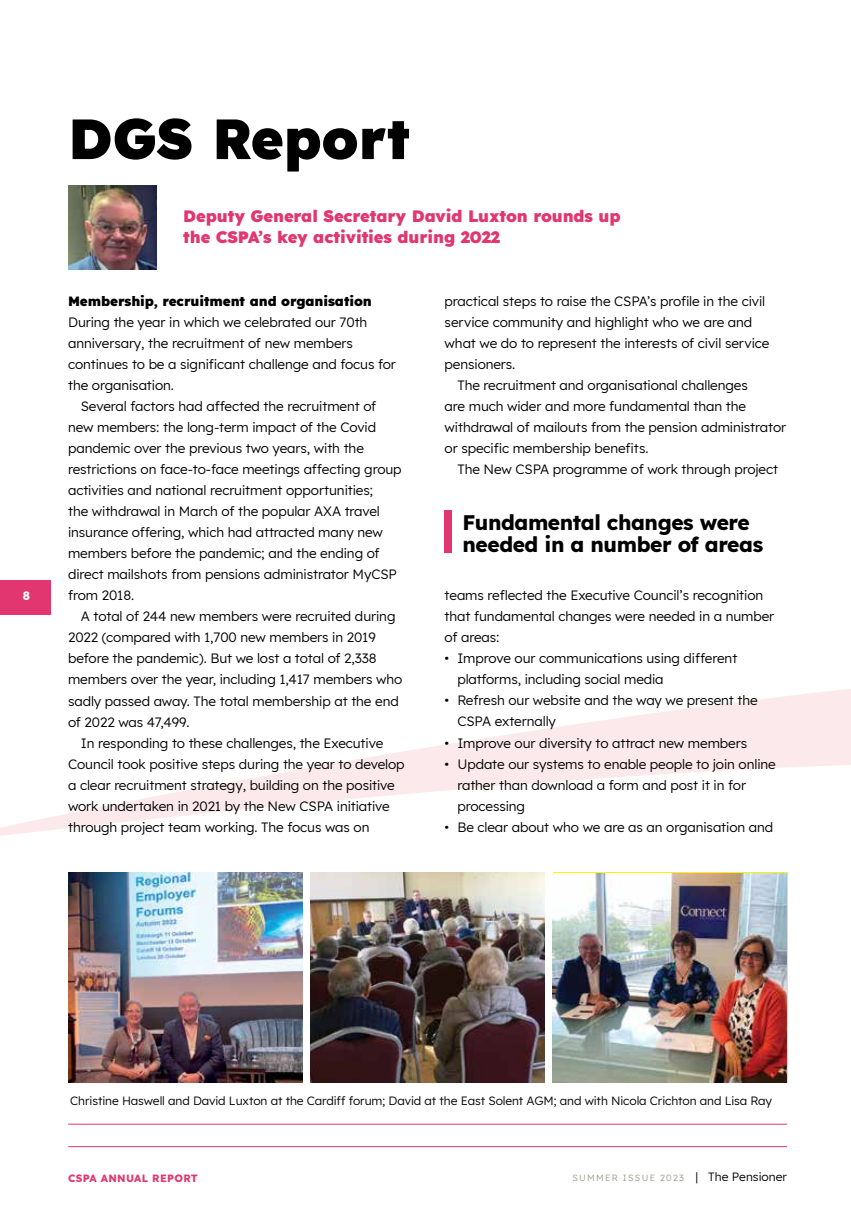
<style>
.page{position:relative;width:851px;height:1221px;background:#fff}
.page>*{position:absolute;margin:0;border:0;box-sizing:border-box;transform-origin:0 0}
.t1{font:900 56.55px "Lexend";letter-spacing:-.005em;color:#000}
.t2{font:700 21px/22.5px "Lexend";letter-spacing:-.02em;color:#000}
.t3{font:900 16.5px/21px "Lexend";letter-spacing:-.005em;color:#e1366f}
.t4{font:13.5px/21px "Lexend";letter-spacing:-.005em;color:#000}
.t5{font:900 13.5px "Lexend";letter-spacing:-.005em;color:#000}
.t6{font:12px "Lexend";letter-spacing:-.005em;color:#000}
.t7{font:700 12px "Lexend";color:#fff}
.t8{font:700 10.5px "Lexend";letter-spacing:.03em;color:#e1366f}
.t9{font:9px "Lexend";letter-spacing:.14em;color:#9c9a8f}
.s1{font-size:12px;color:#000}
</style>
<div class="page">
<svg style="left:0;top:689px;width:850px;height:459px"></svg>
<hr style="left:68px;top:1146px;width:718px;height:1px;background:#e1366f">
<div style="left:0;top:580px;width:51px;height:34px;background:#e1366f"></div>
<div style="left:444px;top:510px;width:8px;height:42px;background:#e1366f"></div>
<img style="left:68px;top:872px;width:234px;height:210px">
<img style="left:310px;top:872px;width:234px;height:210px">
<hr style="left:68px;top:1123px;width:718px;height:1px;background:#e1366f">
<img style="left:553px;top:873px;width:233px;height:209px">
<img style="left:68px;top:185px;width:89px;height:84px">
<p class="t7" style="left:23px;top:586px;width:9px">8</p>
<h1 class="t1" style="left:68px;top:98px;width:343px">DGS Report</h1>
<p class="t3" style="left:183px;top:205px;width:439px">Deputy General Secretary David Luxton rounds up the CSPA’s key activities during 2022</p>
<p class="t5" style="left:68px;top:291px;width:305px">Membership, recruitment and organisation</p>
<p class="t4" style="left:68px;top:311px;width:329px">During the year in which we celebrated our 70th anniversary, the recruitment of new members continues to be a significant challenge and focus for the organisation.</p>
<p class="t4" style="left:68px;top:395px;width:335px;text-indent:13px">Several factors had affected the recruitment of new members: the long-term impact of the Covid pandemic over the previous two years, with the restrictions on face-to-face meetings affecting group activities and national recruitment opportunities;<br>the withdrawal in March of the popular AXA travel insurance offering, which had attracted many new members before the pandemic; and the ending of direct mailshots from pensions administrator MyCSP from 2018.</p>
<p class="t4" style="left:68px;top:605px;width:336px;text-indent:13px">A total of 244 new members were recruited during 2022 (compared with 1,700 new members in 2019 before the pandemic). But we lost a total of 2,338 members over the year, including 1,417 members who sadly passed away. The total membership at the end of 2022 was 47,499.</p>
<p class="t4" style="left:68px;top:731px;width:338px;text-indent:13px">In responding to these challenges, the Executive Council took positive steps during the year to develop a clear recruitment strategy, building on the positive work undertaken in 2021 by the New CSPA initiative through project team working. The focus was on</p>
<p class="t4" style="left:444px;top:290px;width:322px">practical steps to raise the CSPA’s profile in the civil</p>
<p class="t4" style="left:444px;top:311px;width:309px">service community and highlight who we are and</p>
<p class="t4" style="left:444px;top:332px;width:326px">what we do to represent the interests of civil service</p>
<p class="t4" style="left:444px;top:353px;width:72px">pensioners.</p>
<p class="t4" style="left:457px;top:374px;width:292px">The recruitment and organisational challenges</p>
<p class="t4" style="left:444px;top:395px;width:303px">are much wider and more fundamental than the</p>
<p class="t4" style="left:444px;top:416px;width:343px">withdrawal of mailouts from the pension administrator</p>
<p class="t4" style="left:444px;top:437px;width:205px">or specific membership benefits.</p>
<p class="t4" style="left:457px;top:458px;width:322px">The New CSPA programme of work through project</p>
<h2 class="t2" style="left:462px;top:509px;width:302px">Fundamental changes were needed in a number of areas</h2>
<p class="t4" style="left:444px;top:584px;width:331px">teams reflected the Executive Council’s recognition that fundamental changes were needed in a number of areas:</p>
<p class="t4" style="left:457px;top:647px;width:281px;text-indent:-13px">• Improve our communications using different platforms, including social media</p>
<p class="t4" style="left:457px;top:689px;width:302px;text-indent:-13px">• Refresh our website and the way we present the<br>CSPA externally</p>
<p class="t4" style="left:444px;top:731px;width:304px">• Improve our diversity to attract new members</p>
<p class="t4" style="left:457px;top:752px;width:320px;text-indent:-13px">• Update our systems to enable people to join online rather than download a form and post it in for processing</p>
<p class="t4" style="left:444px;top:815px;width:330px">• Be clear about who we are as an organisation and</p>
<p class="t6" style="left:70px;top:1091px;width:703px">Christine Haswell and David Luxton at the Cardiff forum; David at the East Solent AGM; and with Nicola Crichton and Lisa Ray</p>
<p class="t8" style="left:68px;top:1169px;width:131px">CSPA ANNUAL REPORT</p>
<p class="t9" style="left:572px;top:1171px;width:216px">SUMMER ISSUE 2023 <span class="s1">| The Pensioner</span></p>
</div>
